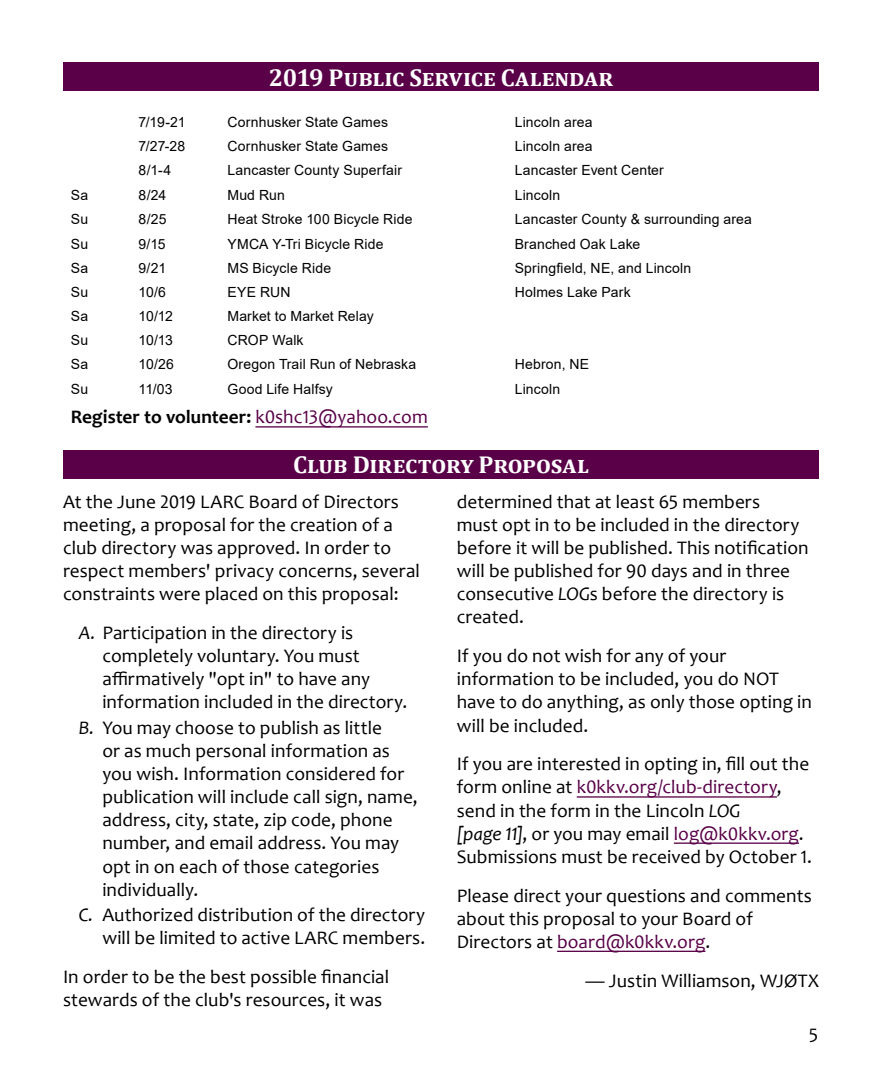
<style>
.page{position:relative;width:882px;height:1071px;background:#fff}
.page>*{position:absolute;margin:0;border:0;box-sizing:border-box;transform-origin:0 0}
.t1{font:700 24.5px "Cambria";color:#fff}
.t2{font:19.25px/23.1px "Candara";letter-spacing:.005em;color:#000}
.t3{font:700 19.25px "Candara";color:#000}
.t4{font:14px "Arial";letter-spacing:.01em;color:#000}
.s1{font-weight:400;color:#590048}
.s2{font-style:italic}
.s3{color:#590048}
</style>
<div class="page">
<hr style="left:255px;top:426px;width:173px;height:2px;background:#590048">
<div style="left:63px;top:63px;width:756px;height:28px;background:#590048"></div>
<div style="left:63px;top:451px;width:756px;height:28px;background:#590048"></div>
<hr style="left:577px;top:796px;width:200px;height:2px;background:#590048">
<hr style="left:674px;top:843px;width:125px;height:1px;background:#590048">
<hr style="left:557px;top:951px;width:148px;height:1px;background:#590048">
<p class="t1" style="left:269px;top:60px;width:345px">2019 Public Service Calendar</p>
<p class="t4" style="left:139px;top:112px;width:48px">7/19-21</p>
<p class="t4" style="left:227px;top:112px;width:162px">Cornhusker State Games</p>
<p class="t4" style="left:515px;top:112px;width:79px">Lincoln area</p>
<p class="t4" style="left:139px;top:136px;width:48px">7/27-28</p>
<p class="t4" style="left:227px;top:136px;width:162px">Cornhusker State Games</p>
<p class="t4" style="left:515px;top:136px;width:79px">Lincoln area</p>
<p class="t4" style="left:139px;top:160px;width:34px">8/1-4</p>
<p class="t4" style="left:227px;top:160px;width:176px">Lancaster County Superfair</p>
<p class="t4" style="left:515px;top:160px;width:151px">Lancaster Event Center</p>
<p class="t4" style="left:71px;top:185px;width:19px">Sa</p>
<p class="t4" style="left:139px;top:185px;width:29px">8/24</p>
<p class="t4" style="left:227px;top:185px;width:59px">Mud Run</p>
<p class="t4" style="left:515px;top:185px;width:47px">Lincoln</p>
<p class="t4" style="left:71px;top:210px;width:19px">Su</p>
<p class="t4" style="left:139px;top:210px;width:29px">8/25</p>
<p class="t4" style="left:227px;top:210px;width:187px">Heat Stroke 100 Bicycle Ride</p>
<p class="t4" style="left:515px;top:210px;width:239px">Lancaster County &amp; surrounding area</p>
<p class="t4" style="left:71px;top:234px;width:19px">Su</p>
<p class="t4" style="left:139px;top:234px;width:28px">9/15</p>
<p class="t4" style="left:227px;top:234px;width:158px">YMCA Y-Tri Bicycle Ride</p>
<p class="t4" style="left:515px;top:234px;width:127px">Branched Oak Lake</p>
<p class="t4" style="left:71px;top:258px;width:19px">Sa</p>
<p class="t4" style="left:139px;top:258px;width:29px">9/21</p>
<p class="t4" style="left:227px;top:258px;width:105px">MS Bicycle Ride</p>
<p class="t4" style="left:515px;top:258px;width:178px">Springfield, NE, and Lincoln</p>
<p class="t4" style="left:71px;top:282px;width:19px">Su</p>
<p class="t4" style="left:139px;top:282px;width:29px">10/6</p>
<p class="t4" style="left:227px;top:282px;width:65px">EYE RUN</p>
<p class="t4" style="left:515px;top:282px;width:118px">Holmes Lake Park</p>
<p class="t4" style="left:71px;top:307px;width:19px">Sa</p>
<p class="t4" style="left:139px;top:307px;width:36px">10/12</p>
<p class="t4" style="left:227px;top:307px;width:148px">Market to Market Relay</p>
<p class="t4" style="left:71px;top:331px;width:19px">Su</p>
<p class="t4" style="left:139px;top:331px;width:36px">10/13</p>
<p class="t4" style="left:227px;top:331px;width:78px">CROP Walk</p>
<p class="t4" style="left:71px;top:355px;width:19px">Sa</p>
<p class="t4" style="left:139px;top:355px;width:37px">10/26</p>
<p class="t4" style="left:227px;top:355px;width:190px">Oregon Trail Run of Nebraska</p>
<p class="t4" style="left:515px;top:355px;width:76px">Hebron, NE</p>
<p class="t4" style="left:71px;top:379px;width:19px">Su</p>
<p class="t4" style="left:139px;top:379px;width:36px">11/03</p>
<p class="t4" style="left:227px;top:379px;width:107px">Good Life Halfsy</p>
<p class="t4" style="left:515px;top:379px;width:47px">Lincoln</p>
<p class="t3" style="left:71px;top:405px;width:359px">Register to volunteer: <span class="s1">k0shc13@yahoo.com</span></p>
<p class="t1" style="left:293px;top:448px;width:297px">Club Directory Proposal</p>
<p class="t2" style="left:63px;top:490px;width:358px">At the June 2019 LARC Board of Directors meeting, a proposal for the creation of a club directory was approved. In order to respect members' privacy concerns, several constraints were placed on this proposal:</p>
<p class="t2" style="left:102px;top:621px;width:306px;text-indent:-24px"><span class="s2">A.</span> Participation in the directory is completely voluntary. You must affirmatively "opt in" to have any information included in the directory.</p>
<p class="t2" style="left:102px;top:716px;width:317px;text-indent:-24px"><span class="s2">B.</span> You may choose to publish as little<br>or as much personal information as you wish. Information considered for publication will include call sign, name, address, city, state, zip code, phone number, and email address. You may opt in on each of those categories individually.</p>
<p class="t2" style="left:79px;top:903px;width:348px;text-align:right"><span class="s2">C.</span> Authorized distribution of the directory will be limited to active LARC members.</p>
<p class="t2" style="left:63px;top:965px;width:328px">In order to be the best possible financial stewards of the club's resources, it was</p>
<p class="t2" style="left:457px;top:490px;width:353px">determined that at least 65 members<br>must opt in to be included in the directory before it will be published. This notification will be published for 90 days and in three consecutive <span class="s2">LOG</span>s before the directory is created.</p>
<p class="t2" style="left:457px;top:644px;width:357px">If you do not wish for any of your information to be included, you do NOT have to do anything, as only those opting in will be included.</p>
<p class="t2" style="left:457px;top:752px;width:357px">If you are interested in opting in, fill out the form online at <span class="s3">k0kkv.org/club-directory</span>, send in the form in the Lincoln <span class="s2">LOG<br>[page 11]</span>, or you may email <span class="s3">log@k0kkv.org</span>.<br>Submissions must be received by October 1.</p>
<p class="t2" style="left:457px;top:884px;width:357px">Please direct your questions and comments about this proposal to your Board of<br>Directors at <span class="s3">board@k0kkv.org</span>.</p>
<p class="t2" style="left:586px;top:969px;width:235px">— Justin Williamson, WJØTX</p>
<p class="t2" style="left:809px;top:1023px;width:11px">5</p>
</div>
